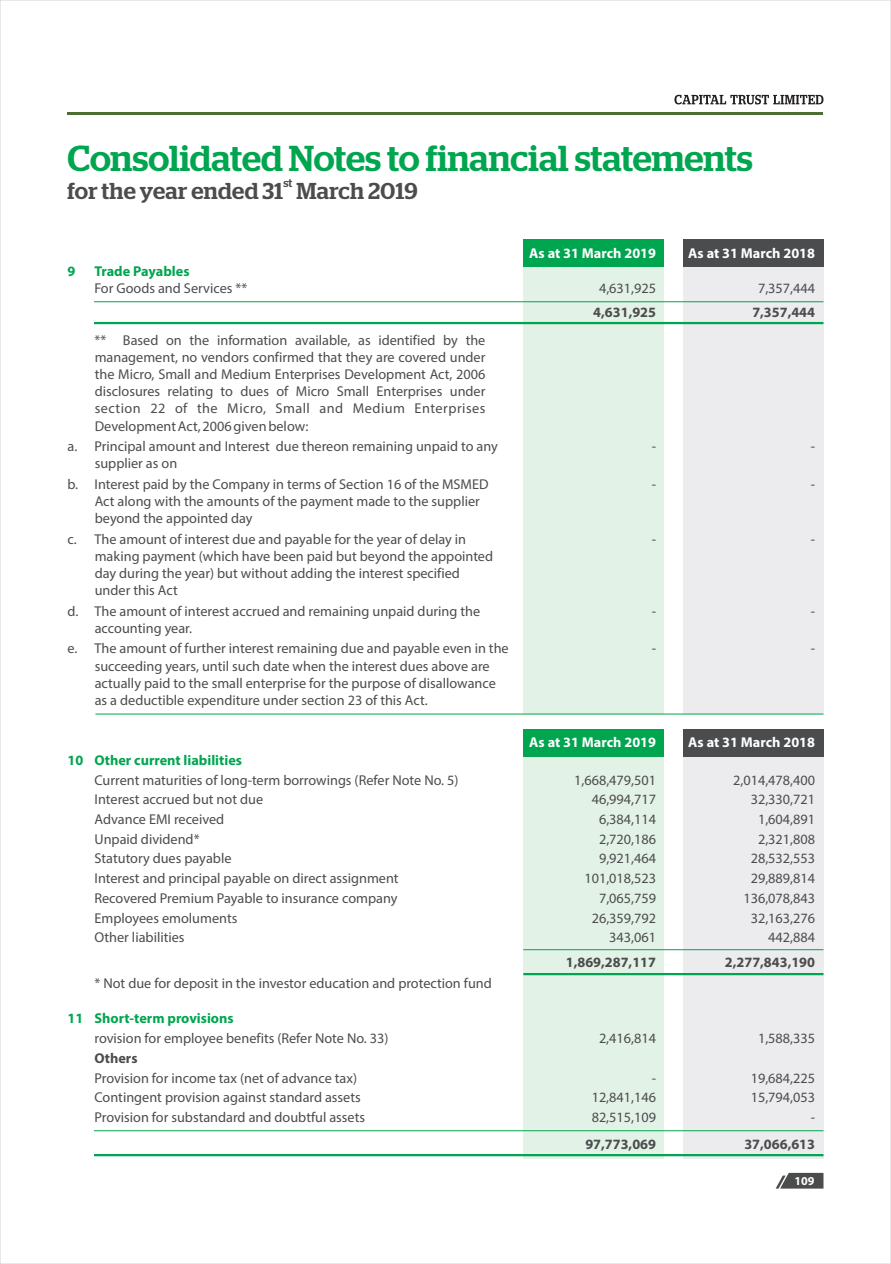
<style>
.page{position:relative;width:891px;height:1264px;background:#fff}
.page>*{position:absolute;margin:0;border:0;box-sizing:border-box;transform-origin:0 0}
.t1{font:36px "Stag";color:#00a54f}
.t2{font:22.95px "Stag";letter-spacing:.015em;color:#4b4c4d}
.t3{font:14.25px/17.1px "Myriad Pro";color:#4b4c4d}
.t4{font:700 14.25px "Myriad Pro";color:#4b4c4d}
.t5{font:700 14.25px "Myriad Pro";color:#00a54f}
.t6{font:700 14.25px "Myriad Pro";color:#fff}
.t7{font:700 12px "Myriad Pro";color:#fff}
.t8{font:11.55px "Stag";color:#4b4c4d}
</style>
<div class="page">
<div style="left:683px;top:756px;width:141px;height:402px;background:#ececee"></div>
<div style="left:523px;top:756px;width:141px;height:402px;background:#e3f2e7"></div>
<div style="left:523px;top:728px;width:141px;height:28px;background:#00a54f"></div>
<div style="left:683px;top:728px;width:141px;height:28px;background:#4b4c4d"></div>
<hr style="left:523px;top:949px;width:300px;height:1px;background:#00a54f">
<hr style="left:523px;top:972px;width:300px;height:3px;background:#00a54f">
<div style="left:683px;top:267px;width:141px;height:447px;background:#ececee"></div>
<div style="left:523px;top:267px;width:141px;height:447px;background:#e3f2e7"></div>
<hr style="left:95px;top:713px;width:728px;height:1px;background:#00a54f">
<div style="left:523px;top:240px;width:141px;height:27px;background:#00a54f"></div>
<div style="left:683px;top:240px;width:141px;height:27px;background:#4b4c4d"></div>
<hr style="left:94px;top:301px;width:729px;height:1px;background:#00a54f">
<hr style="left:94px;top:322px;width:729px;height:2px;background:#00a54f">
<hr style="left:94px;top:1130px;width:729px;height:1px;background:#00a54f">
<hr style="left:94px;top:1153px;width:729px;height:2px;background:#00a54f">
<svg style="left:776px;top:1172px;width:48px;height:16px"></svg>
<svg style="left:674px;top:95px;width:150px;height:9px"></svg>
<hr style="left:68px;top:113px;width:756px;height:2px;background:#4c6e32">
<h1 class="t1" style="left:68px;top:142px;width:687px">Consolidated Notes to financial statements</h1>
<p class="t8" style="left:284px;top:178px;width:10px">st</p>
<h2 class="t2" style="left:68px;top:180px;width:352px">for the year ended 31 March 2019</h2>
<p class="t5" style="left:67px;top:265px;width:9px">9</p>
<p class="t5" style="left:94px;top:265px;width:97px">Trade Payables</p>
<p class="t6" style="left:529px;top:247px;width:128px">As at 31 March 2019</p>
<p class="t6" style="left:688px;top:247px;width:128px">As at 31 March 2018</p>
<p class="t3" style="left:95px;top:280px;width:154px">For Goods and Services **</p>
<p class="t3" style="left:599px;top:280px;width:59px">4,631,925</p>
<p class="t3" style="left:758px;top:280px;width:59px">7,357,444</p>
<p class="t4" style="left:593px;top:307px;width:64px">4,631,925</p>
<p class="t4" style="left:752px;top:307px;width:64px">7,357,444</p>
<p class="t3" style="left:94px;top:332px;width:392px;text-align:justify">** Based on the information available, as identified by the management, no vendors confirmed that they are covered under the Micro, Small and Medium Enterprises Development Act, 2006 disclosures relating to dues of Micro Small Enterprises under section 22 of the Micro, Small and Medium Enterprises Development Act, 2006 given below:</p>
<p class="t3" style="left:67px;top:439px;width:432px">a. Principal amount and Interest due thereon remaining unpaid to any</p>
<p class="t3" style="left:652px;top:439px;width:6px">-</p>
<p class="t3" style="left:811px;top:439px;width:6px">-</p>
<p class="t3" style="left:67px;top:454px;width:423px;line-height:20.5px;text-indent:27px">supplier as on<br>b. Interest paid by the Company in terms of Section 16 of the MSMED</p>
<p class="t3" style="left:652px;top:476px;width:6px">-</p>
<p class="t3" style="left:811px;top:476px;width:6px">-</p>
<p class="t3" style="left:95px;top:493px;width:387px">Act along with the amounts of the payment made to the supplier beyond the appointed day</p>
<p class="t3" style="left:67px;top:531px;width:400px">c. The amount of interest due and payable for the year of delay in</p>
<p class="t3" style="left:652px;top:531px;width:6px">-</p>
<p class="t3" style="left:811px;top:531px;width:6px">-</p>
<p class="t3" style="left:95px;top:548px;width:400px">making payment (which have been paid but beyond the appointed day during the year) but without adding the interest specified under this Act</p>
<p class="t3" style="left:67px;top:603px;width:414px">d. The amount of interest accrued and remaining unpaid during the</p>
<p class="t3" style="left:652px;top:603px;width:6px">-</p>
<p class="t3" style="left:811px;top:603px;width:6px">-</p>
<p class="t3" style="left:67px;top:618px;width:443px;line-height:20.5px;text-indent:27px">accounting year.<br>e. The amount of further interest remaining due and payable even in the</p>
<p class="t3" style="left:652px;top:641px;width:6px">-</p>
<p class="t3" style="left:811px;top:641px;width:6px">-</p>
<p class="t3" style="left:95px;top:658px;width:403px">succeeding years, until such date when the interest dues above are actually paid to the small enterprise for the purpose of disallowance as a deductible expenditure under section 23 of this Act.</p>
<p class="t5" style="left:67px;top:754px;width:176px">10 Other current liabilities</p>
<p class="t6" style="left:529px;top:736px;width:128px">As at 31 March 2019</p>
<p class="t6" style="left:688px;top:736px;width:128px">As at 31 March 2018</p>
<p class="t3" style="left:95px;top:772px;width:366px">Current maturities of long-term borrowings (Refer Note No. 5)</p>
<p class="t3" style="left:574px;top:772px;width:83px">1,668,479,501</p>
<p class="t3" style="left:733px;top:772px;width:83px">2,014,478,400</p>
<p class="t3" style="left:94px;top:792px;width:170px">Interest accrued but not due</p>
<p class="t3" style="left:592px;top:792px;width:66px">46,994,717</p>
<p class="t3" style="left:751px;top:792px;width:66px">32,330,721</p>
<p class="t3" style="left:94px;top:811px;width:131px">Advance EMI received</p>
<p class="t3" style="left:599px;top:811px;width:59px">6,384,114</p>
<p class="t3" style="left:758px;top:811px;width:59px">1,604,891</p>
<p class="t3" style="left:94px;top:831px;width:107px">Unpaid dividend*</p>
<p class="t3" style="left:599px;top:831px;width:59px">2,720,186</p>
<p class="t3" style="left:758px;top:831px;width:59px">2,321,808</p>
<p class="t3" style="left:94px;top:851px;width:139px">Statutory dues payable</p>
<p class="t3" style="left:599px;top:851px;width:59px">9,921,464</p>
<p class="t3" style="left:751px;top:851px;width:66px">28,532,553</p>
<p class="t3" style="left:94px;top:870px;width:306px">Interest and principal payable on direct assignment</p>
<p class="t3" style="left:584px;top:870px;width:73px">101,018,523</p>
<p class="t3" style="left:751px;top:870px;width:66px">29,889,814</p>
<p class="t3" style="left:94px;top:890px;width:305px">Recovered Premium Payable to insurance company</p>
<p class="t3" style="left:599px;top:890px;width:59px">7,065,759</p>
<p class="t3" style="left:743px;top:890px;width:73px">136,078,843</p>
<p class="t3" style="left:94px;top:910px;width:144px">Employees emoluments</p>
<p class="t3" style="left:592px;top:910px;width:66px">26,359,792</p>
<p class="t3" style="left:751px;top:910px;width:66px">32,163,276</p>
<p class="t3" style="left:94px;top:929px;width:92px">Other liabilities</p>
<p class="t3" style="left:609px;top:929px;width:48px">343,061</p>
<p class="t3" style="left:768px;top:929px;width:48px">442,884</p>
<p class="t4" style="left:566px;top:956px;width:92px">1,869,287,117</p>
<p class="t4" style="left:725px;top:956px;width:92px">2,277,843,190</p>
<p class="t3" style="left:94px;top:975px;width:399px">* Not due for deposit in the investor education and protection fund</p>
<p class="t5" style="left:67px;top:1011px;width:168px">11 Short-term provisions</p>
<p class="t3" style="left:94px;top:1030px;width:296px">rovision for employee benefits (Refer Note No. 33)</p>
<p class="t3" style="left:599px;top:1030px;width:59px">2,416,814</p>
<p class="t3" style="left:758px;top:1030px;width:59px">1,588,335</p>
<p class="t4" style="left:94px;top:1051px;width:45px">Others</p>
<p class="t3" style="left:94px;top:1070px;width:264px">Provision for income tax (net of advance tax)</p>
<p class="t3" style="left:652px;top:1070px;width:6px">-</p>
<p class="t3" style="left:751px;top:1070px;width:66px">19,684,225</p>
<p class="t3" style="left:94px;top:1089px;width:268px">Contingent provision against standard assets</p>
<p class="t3" style="left:592px;top:1089px;width:66px">12,841,146</p>
<p class="t3" style="left:751px;top:1089px;width:66px">15,794,053</p>
<p class="t3" style="left:94px;top:1109px;width:272px">Provision for substandard and doubtful assets</p>
<p class="t3" style="left:592px;top:1109px;width:66px">82,515,109</p>
<p class="t3" style="left:811px;top:1109px;width:6px">-</p>
<p class="t4" style="left:585px;top:1137px;width:72px">97,773,069</p>
<p class="t4" style="left:744px;top:1137px;width:72px">37,066,613</p>
<p class="t7" style="left:795px;top:1175px;width:22px">109</p>
</div>
